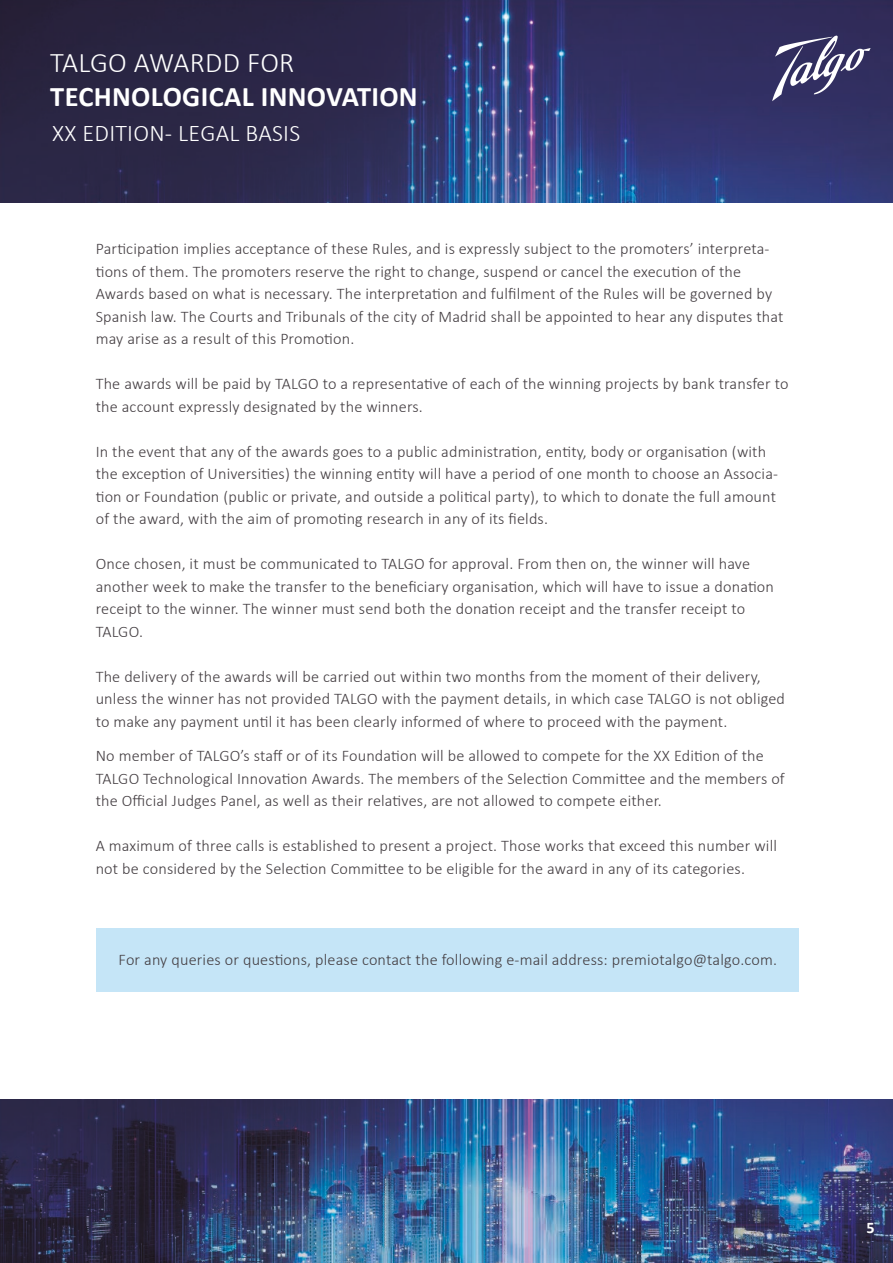
<style>
.page{position:relative;width:893px;height:1263px;background:#fff}
.page>*{position:absolute;margin:0;border:0;box-sizing:border-box;transform-origin:0 0}
.t1{font:700 28.5px "Calibri";letter-spacing:.01em;color:#fff}
.t2{font:300 28.5px "Calibri";letter-spacing:.01em;color:#fff}
.t3{font:300 24px "Calibri";letter-spacing:.01em;color:#fff}
.t4{font:300 16.2px/22.5px "Calibri";letter-spacing:.01em;color:#433d41}
.t5{font:700 16.2px "Calibri";color:#fff}
</style>
<div class="page">
<img style="left:0;top:1099px;width:893px;height:164px">
<img style="left:0;top:0;width:893px;height:203px">
<svg style="left:772px;top:36px;width:99px;height:65px"></svg>
<div style="left:97px;top:929px;width:702px;height:63px;background:#c5e5f7"></div>
<h1 class="t2" style="left:50px;top:44px;width:246px">TALGO AWARDD FOR</h1>
<h1 class="t1" style="left:50px;top:78px;width:369px">TECHNOLOGICAL INNOVATION</h1>
<h2 class="t3" style="left:52px;top:119px;width:249px">XX EDITION- LEGAL BASIS</h2>
<p class="t4" style="left:96px;top:237px;width:689px">Participation implies acceptance of these Rules, and is expressly subject to the promoters’ interpreta&shy;tions of them. The promoters reserve the right to change, suspend or cancel the execution of the Awards based on what is necessary. The interpretation and fulfilment of the Rules will be governed by Spanish law. The Courts and Tribunals of the city of Madrid shall be appointed to hear any disputes that may arise as a result of this Promotion.</p>
<p class="t4" style="left:96px;top:372px;width:694px">The awards will be paid by TALGO to a representative of each of the winning projects by bank transfer to the account expressly designated by the winners.</p>
<p class="t4" style="left:96px;top:440px;width:684px">In the event that any of the awards goes to a public administration, entity, body or organisation (with the exception of Universities) the winning entity will have a period of one month to choose an Associa&shy;tion or Foundation (public or private, and outside a political party), to which to donate the full amount of the award, with the aim of promoting research in any of its fields.</p>
<p class="t4" style="left:96px;top:552px;width:680px">Once chosen, it must be communicated to TALGO for approval. From then on, the winner will have another week to make the transfer to the beneficiary organisation, which will have to issue a donation receipt to the winner. The winner must send both the donation receipt and the transfer receipt to TALGO.</p>
<p class="t4" style="left:96px;top:665px;width:691px">The delivery of the awards will be carried out within two months from the moment of their delivery, unless the winner has not provided TALGO with the payment details, in which case TALGO is not obliged to make any payment until it has been clearly informed of where to proceed with the payment.</p>
<p class="t4" style="left:96px;top:744px;width:691px">No member of TALGO’s staff or of its Foundation will be allowed to compete for the XX Edition of the<br>TALGO Technological Innovation Awards. The members of the Selection Committee and the members of the Official Judges Panel, as well as their relatives, are not allowed to compete either.</p>
<p class="t4" style="left:96px;top:834px;width:683px">A maximum of three calls is established to present a project. Those works that exceed this number will not be considered by the Selection Committee to be eligible for the award in any of its categories.</p>
<p class="t4" style="left:119px;top:948px;width:660px">For any queries or questions, please contact the following e-mail address: premiotalgo@talgo.com.</p>
<p class="t5" style="left:866px;top:1217px;width:10px">5</p>
</div>
